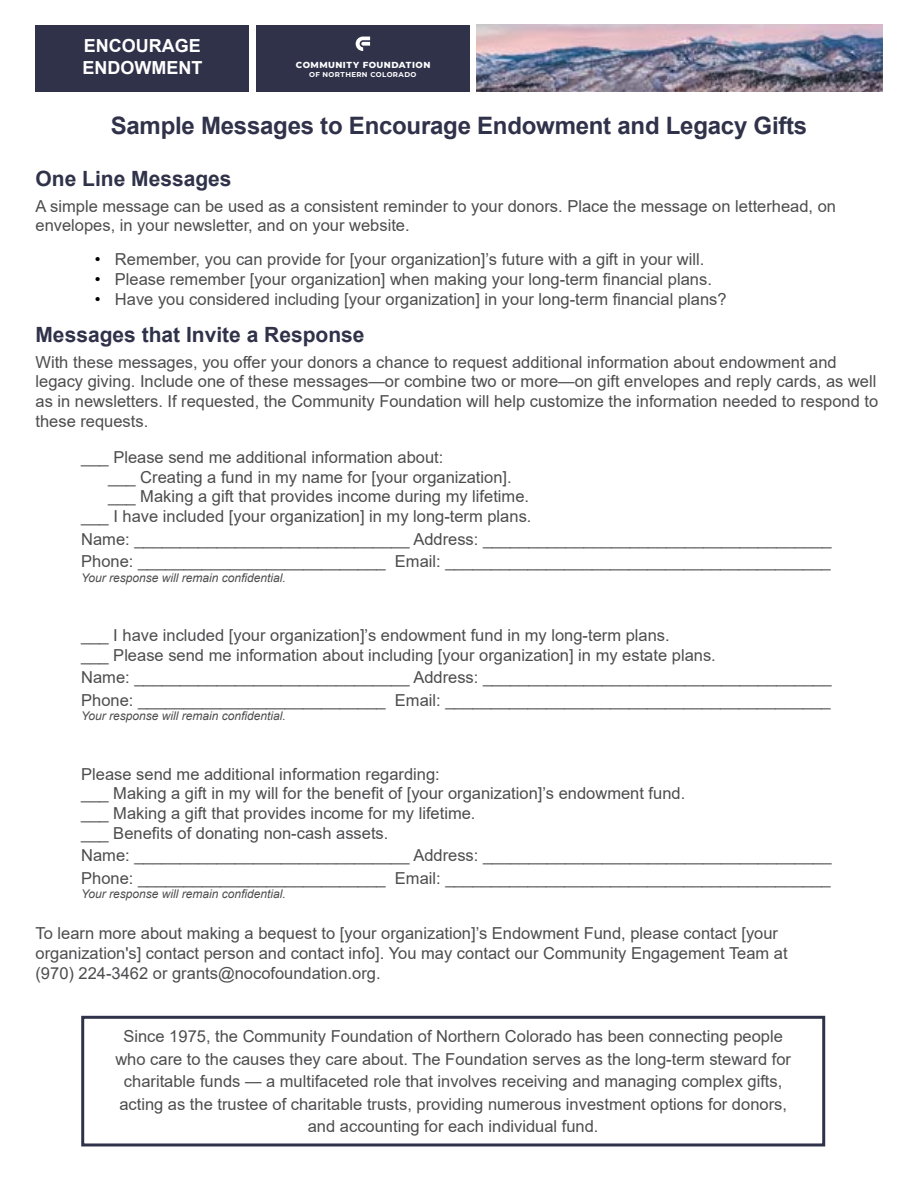
<style>
.page{position:relative;width:918px;height:1188px;background:#fff}
.page>*{position:absolute;margin:0;border:0;box-sizing:border-box;transform-origin:0 0}
.t1{font:700 24px "Arial";letter-spacing:-.01em;color:#30324a}
.t2{font:700 21px "Arial";color:#30324a}
.t3{font:700 18px/21.6px "Arial";color:#fff}
.t4{font:16.5px/19.8px "Arial";color:#4d4d4f}
.t5{font:italic 12px "Arial";color:#4d4d4f}
.t6{font:800 8.7px "Montserrat";letter-spacing:.05em;color:#fff}
.t7{font:700 7.05px "Montserrat";letter-spacing:.05em;color:#fff}
.s1{color:#000}
</style>
<div class="page">
<div style="left:81px;top:1016px;width:744px;height:130px;border:3px solid #30324a"></div>
<img style="left:477px;top:25px;width:405px;height:67px">
<div style="left:36px;top:25px;width:213px;height:67px;background:#30324a"></div>
<div style="left:256px;top:25px;width:214px;height:67px;background:#30324a"></div>
<svg style="left:356px;top:37px;width:14px;height:14px"></svg>
<p class="t3" style="left:82px;top:35px;width:121px">ENCOURAGE<br>ENDOWMENT</p>
<p class="t6" style="left:296px;top:59px;width:136px">COMMUNITY FOUNDATION</p>
<p class="t7" style="left:309px;top:70px;width:109px">OF NORTHERN COLORADO</p>
<h1 class="t1" style="left:111px;top:109px;width:698px">Sample Messages to Encourage Endowment and Legacy Gifts</h1>
<p class="t2" style="left:36px;top:164px;width:198px">One Line Messages</p>
<p class="t4" style="left:36px;top:196px;width:802px">A simple message can be used as a consistent reminder to your donors. Place the message on letterhead, on envelopes, in your newsletter, and on your website.</p>
<p class="t4" style="left:95px;top:249px;width:611px"><span class="s1">•</span> Remember, you can provide for [your organization]’s future with a gift in your will.</p>
<p class="t4" style="left:95px;top:269px;width:619px"><span class="s1">•</span> Please remember [your organization] when making your long-term financial plans.</p>
<p class="t4" style="left:95px;top:289px;width:633px"><span class="s1">•</span> Have you considered including [your organization] in your long-term financial plans?</p>
<p class="t2" style="left:36px;top:320px;width:331px">Messages that Invite a Response</p>
<p class="t4" style="left:36px;top:352px;width:844px">With these messages, you offer your donors a chance to request additional information about endowment and legacy giving. Include one of these messages—or combine two or more—on gift envelopes and reply cards, as well as in newsletters. If requested, the Community Foundation will help customize the information needed to respond to these requests.</p>
<p class="t4" style="left:81px;top:447px;width:364px">___ Please send me additional information about:</p>
<p class="t4" style="left:108px;top:467px;width:405px">___ Creating a fund in my name for [your organization].</p>
<p class="t4" style="left:108px;top:487px;width:422px">___ Making a gift that provides income during my lifetime.</p>
<p class="t4" style="left:81px;top:506px;width:452px">___ I have included [your organization] in my long-term plans.</p>
<p class="t4" style="left:81px;top:528px;width:752px;line-height:22.5px">Name: ______________________________ Address: ______________________________________<br>Phone: ___________________________ Email: __________________________________________</p>
<p class="t5" style="left:81px;top:570px;width:206px">Your response will remain confidential.</p>
<p class="t4" style="left:81px;top:625px;width:636px">___ I have included [your organization]’s endowment fund in my long-term plans.<br>___ Please send me information about including [your organization] in my estate plans.</p>
<p class="t4" style="left:81px;top:666px;width:752px;line-height:22.5px">Name: ______________________________ Address: ______________________________________<br>Phone: ___________________________ Email: __________________________________________</p>
<p class="t5" style="left:81px;top:708px;width:206px">Your response will remain confidential.</p>
<p class="t4" style="left:81px;top:764px;width:606px">Please send me additional information regarding:<br>___ Making a gift in my will for the benefit of [your organization]’s endowment fund. ___ Making a gift that provides income for my lifetime.<br>___ Benefits of donating non-cash assets.</p>
<p class="t4" style="left:81px;top:844px;width:752px;line-height:22.5px">Name: ______________________________ Address: ______________________________________<br>Phone: ___________________________ Email: __________________________________________</p>
<p class="t5" style="left:81px;top:886px;width:206px">Your response will remain confidential.</p>
<p class="t4" style="left:36px;top:923px;width:754px">To learn more about making a bequest to [your organization]’s Endowment Fund, please contact [your organization's] contact person and contact info]. You may contact our Community Engagement Team at (970) 224-3462 or grants@nocofoundation.org.</p>
<p class="t4" style="left:115px;top:1025px;width:677px;line-height:22.5px;text-align:center">Since 1975, the Community Foundation of Northern Colorado has been connecting people who care to the causes they care about. The Foundation serves as the long-term steward for charitable funds — a multifaceted role that involves receiving and managing complex gifts, acting as the trustee of charitable trusts, providing numerous investment options for donors, and accounting for each individual fund.</p>
</div>
